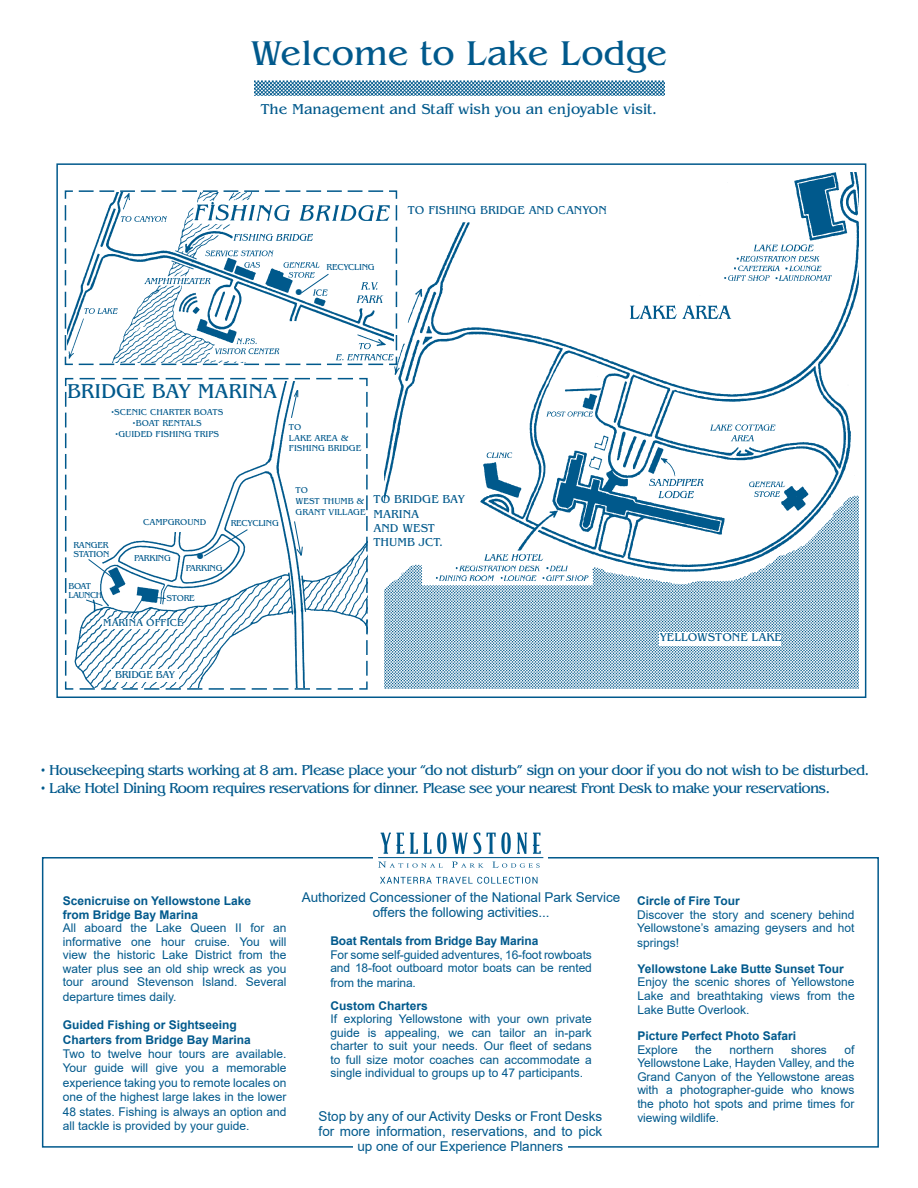
<style>
.page{position:relative;width:918px;height:1188px;background:#fff}
.page>*{position:absolute;margin:0;border:0;box-sizing:border-box;transform-origin:0 0}
.Headline{font:36px "Benguiat Pro ITC";color:#00598c}
.Headline-2{font:21px "Benguiat Pro ITC";color:#00598c}
.Subhead_2{font:700 18px "Benguiat Pro ITC";color:#00598c}
.Body_text{font:15px "Benguiat Pro ITC";letter-spacing:-.05em;color:#00598c}
.Body_text-2{font:15px "Benguiat Pro ITC";color:#00598c}
.t1{font:13.5px/15px "Arial";letter-spacing:-.005em;color:#00598c;text-align:center}
.t2{font:12px/13.6px "Arial";color:#00598c;text-align:justify}
.t3{font:700 12px/14.4px "Arial";color:#00598c}
.Headline-3{font:12px "Benguiat Pro ITC";color:#00598c}
.Body_text-3{font:12px "Benguiat Pro ITC";color:#00598c}
.Subhead_1{font:10.5px "Benguiat Pro ITC";color:#00598c}
.Subhead_1-2{font:10.5px "Benguiat Pro ITC";letter-spacing:-.025em;color:#00598c}
.Subhead_2-2{font:9px "Benguiat Pro ITC";letter-spacing:-.025em;color:#00598c}
.Subhead_2-3{font:9px "Benguiat Pro ITC";color:#00598c}
.Headline-4{font:9px "Benguiat Pro ITC";color:#00598c}
</style>
<div class="page">
<svg style="left:64px;top:377px;width:304px;height:313px"></svg>
<img style="left:255px;top:80px;width:410px;height:16px">
<img style="left:384px;top:172px;width:475px;height:516px">
<img style="left:75px;top:382px;width:292px;height:306px">
<div style="left:103px;top:619px;width:79px;height:9px;background:#fff"></div>
<svg style="left:130px;top:596px;width:15px;height:22px"></svg>
<svg style="left:155px;top:597px;width:12px;height:2px"></svg>
<svg style="left:88px;top:558px;width:29px;height:23px"></svg>
<svg style="left:85px;top:599px;width:18px;height:8px"></svg>
<div style="left:171px;top:483px;width:35px;height:49px;background:#fff"></div>
<div style="left:112px;top:669px;width:67px;height:13px;background:#fff"></div>
<svg style="left:291px;top:389px;width:7px;height:30px"></svg>
<svg style="left:294px;top:521px;width:9px;height:35px"></svg>
<svg style="left:203px;top:529px;width:45px;height:28px"></svg>
<svg style="left:64px;top:190px;width:334px;height:176px"></svg>
<svg style="left:300px;top:273px;width:29px;height:21px"></svg>
<div style="left:659px;top:632px;width:122px;height:14px;background:#fff"></div>
<div style="left:42px;top:857px;width:837px;height:291px;border:2px solid #00598c"></div>
<img style="left:373px;top:832px;width:175px;height:52px">
<div style="left:353px;top:1138px;width:215px;height:19px;background:#fff"></div>
<p class="Headline" style="left:251px;top:33px;width:418px">Welcome to Lake Lodge</p>
<p class="Body_text-2" style="left:261px;top:101px;width:398px">The Management and Staff wish you an enjoyable visit.</p>
<p class="Subhead_2" style="left:296px;top:282px;width:8px">•</p>
<p class="Subhead_2-2" style="left:327px;top:262px;width:50px">RECYCLING</p>
<p class="Headline-3" style="left:408px;top:203px;width:201px">TO FISHING BRIDGE AND CANYON</p>
<p class="Headline-2" style="left:67px;top:379px;width:211px">BRIDGE BAY MARINA</p>
<p class="Headline-4" style="left:111px;top:407px;width:114px">•SCENIC CHARTER BOATS</p>
<p class="Headline-4" style="left:133px;top:418px;width:71px">•BOAT RENTALS</p>
<p class="Headline-4" style="left:115px;top:429px;width:106px">•GUIDED FISHING TRIPS</p>
<p class="Subhead_2-2" style="left:73px;top:540px;width:37px">RANGER</p>
<p class="Subhead_2-2" style="left:73px;top:549px;width:38px">STATION</p>
<p class="Subhead_2-2" style="left:69px;top:581px;width:24px">BOAT</p>
<p class="Subhead_2-2" style="left:69px;top:590px;width:35px">LAUNCH</p>
<p class="Subhead_2-3" style="left:143px;top:517px;width:65px">CAMPGROUND</p>
<p class="Subhead_2-2" style="left:134px;top:553px;width:38px">PARKING</p>
<p class="Subhead_2" style="left:197px;top:545px;width:8px">•</p>
<p class="Subhead_2-2" style="left:186px;top:563px;width:38px">PARKING</p>
<p class="Subhead_2-2" style="left:166px;top:593px;width:30px">STORE</p>
<p class="Subhead_1" style="left:103px;top:617px;width:82px">MARINA OFFICE</p>
<p class="Subhead_2-2" style="left:231px;top:518px;width:50px">RECYCLING</p>
<p class="Subhead_2-2" style="left:289px;top:422px;width:14px">TO</p>
<p class="Subhead_2-3" style="left:289px;top:433px;width:61px">LAKE AREA &amp;</p>
<p class="Subhead_2-3" style="left:289px;top:443px;width:74px">FISHING BRIDGE</p>
<p class="Subhead_2-2" style="left:296px;top:485px;width:14px">TO</p>
<p class="Subhead_2-3" style="left:296px;top:496px;width:71px">WEST THUMB &amp;</p>
<p class="Subhead_2-3" style="left:296px;top:507px;width:72px">GRANT VILLAGE</p>
<p class="Headline-3" style="left:374px;top:493px;width:93px">TO BRIDGE BAY</p>
<p class="Headline-3" style="left:374px;top:507px;width:47px">MARINA</p>
<p class="Headline-3" style="left:374px;top:521px;width:63px">AND WEST</p>
<p class="Headline-3" style="left:374px;top:536px;width:71px">THUMB JCT.</p>
<p class="Subhead_1-2" style="left:115px;top:669px;width:62px">BRIDGE BAY</p>
<p class="Body_text-3" style="left:660px;top:630px;width:124px">YELLOWSTONE LAKE</p>
<p class="Body_text" style="left:40px;top:762px;width:830px">• Housekeeping starts working at 8 am. Please place your “do not disturb” sign on your door if you do not wish to be disturbed.</p>
<p class="Body_text" style="left:40px;top:780px;width:791px">• Lake Hotel Dining Room requires reservations for dinner. Please see your nearest Front Desk to make your reservations.</p>
<p class="t3" style="left:63px;top:894px;width:190px">Scenicruise on Yellowstone Lake</p>
<p class="t3" style="left:63px;top:907px;width:137px">from Bridge Bay Marina</p>
<p class="t2" style="left:63px;top:921px;width:225px">All aboard the Lake Queen II for an informative one hour cruise. You will view the historic Lake District from the water plus see an old ship wreck as you tour around Stevenson Island. Several departure times daily.</p>
<p class="t3" style="left:63px;top:1018px;width:190px">Guided Fishing or Sightseeing<br>Charters from Bridge Bay Marina</p>
<p class="t2" style="left:63px;top:1047px;width:225px;line-height:14.4px">Two to twelve hour tours are available.<br>Your guide will give you a memorable experience taking you to remote locales on one of the highest large lakes in the lower 48 states. Fishing is always an option and all tackle is provided by your guide.</p>
<p class="t1" style="left:302px;top:889px;width:320px">Authorized Concessioner of the National Park Service</p>
<p class="t1" style="left:373px;top:904px;width:178px">offers the following activities...</p>
<p class="t3" style="left:330px;top:934px;width:209px">Boat Rentals from Bridge Bay Marina</p>
<p class="t2" style="left:330px;top:948px;width:263px">For some self-guided adventures, 16-foot rowboats and 18-foot outboard motor boats can be rented from the marina.</p>
<p class="t3" style="left:330px;top:999px;width:99px">Custom Charters</p>
<p class="t2" style="left:330px;top:1012px;width:263px">If exploring Yellowstone with your own private guide is appealing, we can tailor an in-park charter to suit your needs. Our fleet of sedans to full size motor coaches can accommodate a single individual to groups up to 47 participants.</p>
<p class="t1" style="left:319px;top:1109px;width:285px">Stop by any of our Activity Desks or Front Desks for more information, reservations, and to pick up one of our Experience Planners</p>
<p class="t3" style="left:637px;top:894px;width:104px">Circle of Fire Tour</p>
<p class="t2" style="left:637px;top:907px;width:219px">Discover the story and scenery behind Yellowstone’s amazing geysers and hot springs!</p>
<p class="t3" style="left:637px;top:961px;width:208px">Yellowstone Lake Butte Sunset Tour</p>
<p class="t2" style="left:637px;top:975px;width:219px">Enjoy the scenic shores of Yellowstone Lake and breathtaking views from the Lake Butte Overlook.</p>
<p class="t3" style="left:637px;top:1029px;width:160px">Picture Perfect Photo Safari</p>
<p class="t2" style="left:637px;top:1042px;width:42px">Explore</p>
<p class="t2" style="left:695px;top:1042px;width:18px">the</p>
<p class="t2" style="left:729px;top:1042px;width:46px">northern</p>
<p class="t2" style="left:791px;top:1042px;width:37px">shores</p>
<p class="t2" style="left:637px;top:1042px;width:219px;text-indent:207px">of Yellowstone Lake, Hayden Valley, and the Grand Canyon of the Yellowstone areas with a photographer-guide who knows the photo hot spots and prime times for viewing wildlife.</p>
</div>
